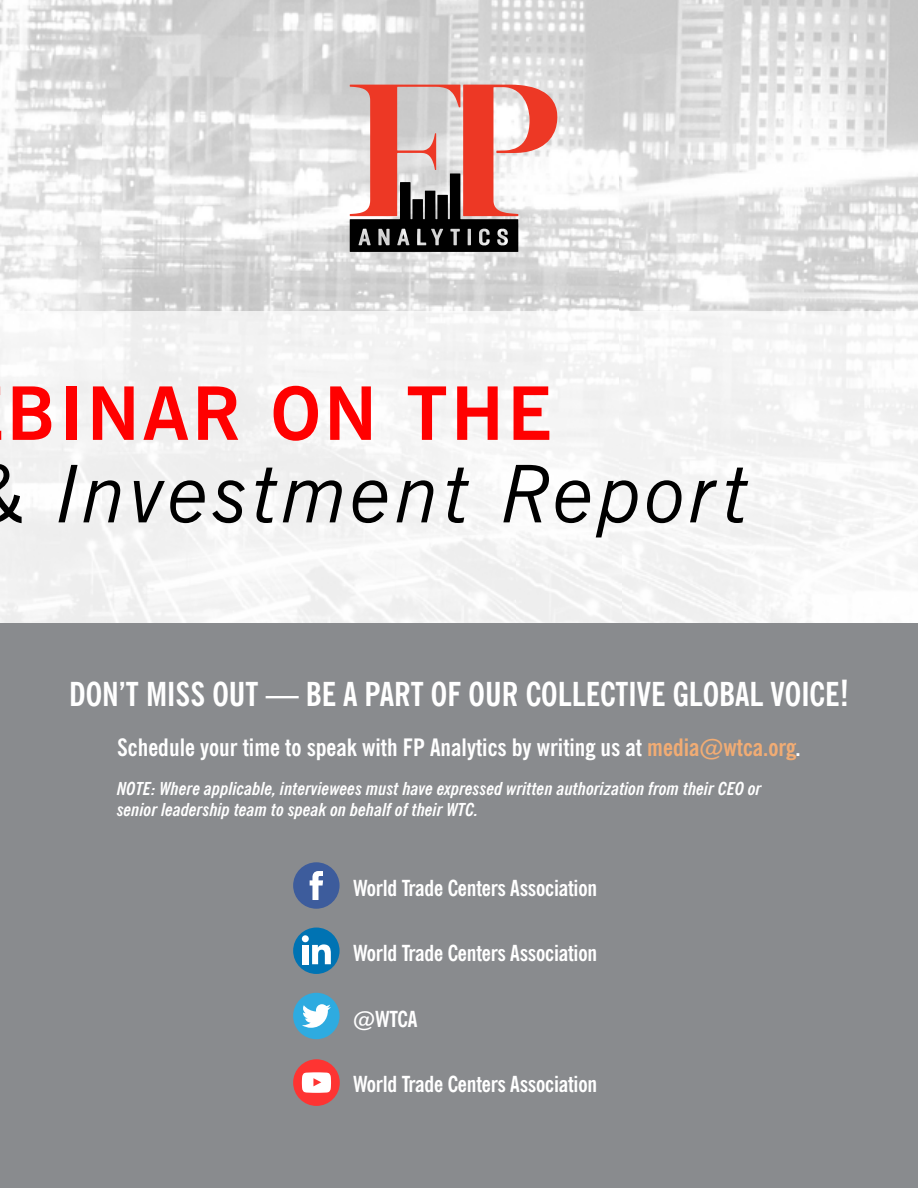
<style>
.page{position:relative;width:918px;height:1188px;background:#fff}
.page>*{position:absolute;margin:0;border:0;box-sizing:border-box;transform-origin:0 0}
.t1{font:italic 79.5px "News Gothic BT";letter-spacing:.05em;color:#000}
.t2{font:700 73.5px "News Gothic BT";letter-spacing:.05em;color:#f00}
.t3{font:700 condensed 33px "News Gothic BT";color:#fff}
.t4{font:700 condensed 24px "News Gothic BT";color:#fff}
.t5{font:700 condensed 22.05px "News Gothic BT";letter-spacing:-.01em;color:#fff}
.t6{font:italic 700 condensed 18px/21px "News Gothic BT";color:#fff}
.s1{font-size:36px}
.s2{color:#f1ac74}
</style>
<div class="page">
<img style="left:0;top:0;width:102px;height:311px">
<img style="left:102px;top:0;width:518px;height:311px">
<img style="left:620px;top:0;width:298px;height:311px">
<div style="left:0;top:623px;width:918px;height:565px;background:#898b8e"></div>
<div style="left:0;top:311px;width:918px;height:312px;background:#f4f4f4"></div>
<svg style="left:350px;top:85px;width:207px;height:167px"></svg>
<div style="left:293px;top:993px;width:47px;height:46px;background:#2eabe0;border-radius:50%"></div>
<svg style="left:302px;top:1004px;width:29px;height:24px"></svg>
<div style="left:293px;top:928px;width:47px;height:46px;background:#0073b3;border-radius:50%"></div>
<div style="left:302px;top:945px;width:6px;height:19px;background:#fff"></div>
<div style="left:302px;top:935px;width:7px;height:7px;background:#fff;border-radius:50%"></div>
<svg style="left:312px;top:944px;width:19px;height:20px"></svg>
<div style="left:293px;top:862px;width:47px;height:47px;background:#3d5c9c;border-radius:50%"></div>
<svg style="left:310px;top:871px;width:13px;height:29px"></svg>
<div style="left:293px;top:1059px;width:47px;height:47px;background:#fe3432;border-radius:50%"></div>
<svg style="left:302px;top:1072px;width:29px;height:21px"></svg>
<h2 class="t2" style="left:7px;top:369px;width:546px">BINAR ON THE</h2>
<h1 class="t1" style="left:57px;top:446px;width:693px">Investment Report</h1>
<h3 class="t3" style="left:69px;top:674px;width:781px">DON’T MISS OUT — BE A PART OF OUR COLLECTIVE GLOBAL VOICE<span class="s1">!</span></h3>
<h3 class="t4" style="left:117px;top:732px;width:685px">Schedule your time to speak with FP Analytics by writing us at <span class="s2">media@wtca.org</span>.</h3>
<p class="t6" style="left:117px;top:778px;width:646px">NOTE: Where applicable, interviewees must have expressed written authorization from their CEO or senior leadership team to speak on behalf of their WTC.</p>
<p class="t5" style="left:353px;top:875px;width:246px">World Trade Centers Association</p>
<p class="t5" style="left:353px;top:940px;width:246px">World Trade Centers Association</p>
<p class="t5" style="left:353px;top:1005px;width:66px">@WTCA</p>
<p class="t5" style="left:353px;top:1070px;width:246px">World Trade Centers Association</p>
</div>
